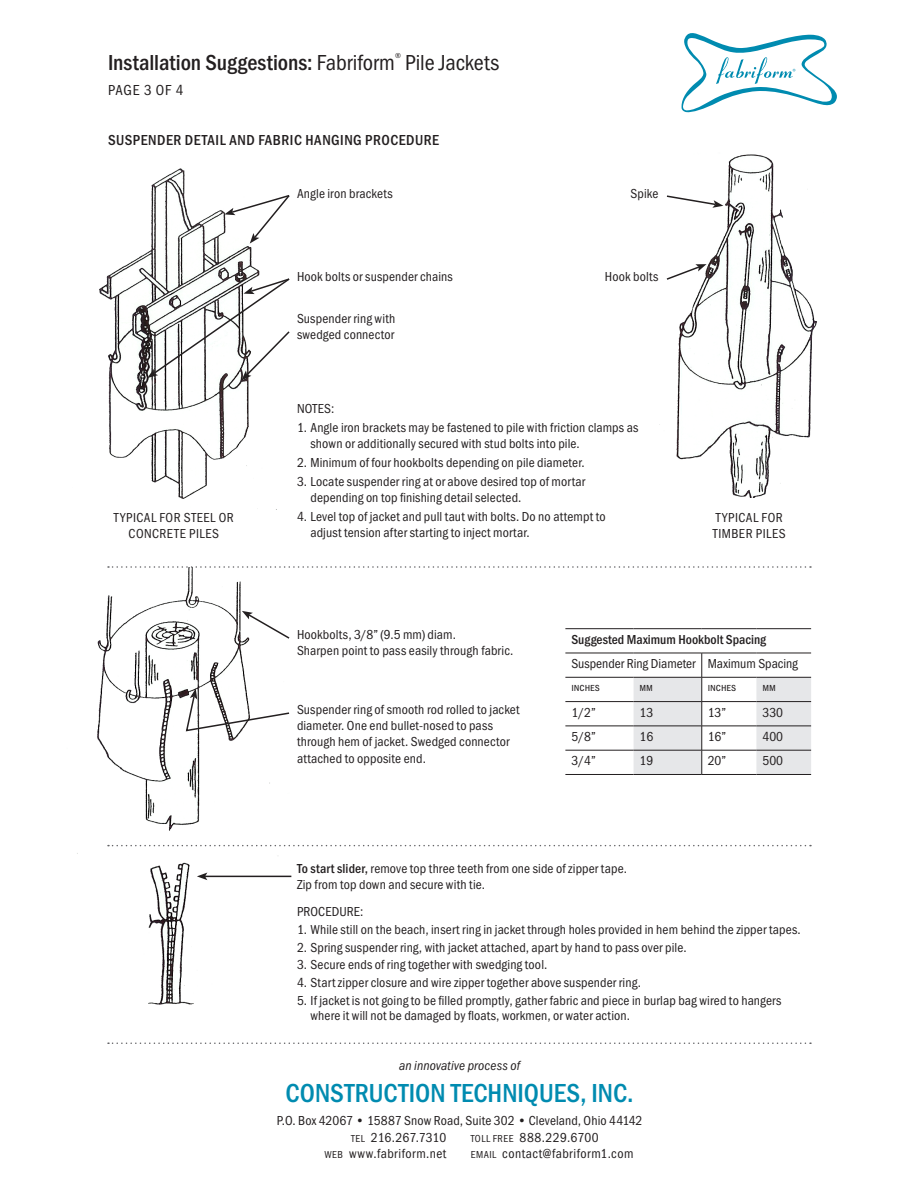
<style>
.page{position:relative;width:918px;height:1188px;background:#fff}
.page>*{position:absolute;margin:0;border:0;box-sizing:border-box;transform-origin:0 0}
.t1{font:500 27px "Franklin Gothic URW Cond";color:#008bb0}
.t2{font:500 22.5px "Franklin Gothic URW Cond";letter-spacing:-.005em;color:#231f20}
.t3{font:22.5px "Franklin Gothic URW Cond";letter-spacing:-.005em;color:#231f20}
.t4{font:500 15px "Franklin Gothic URW Cond";letter-spacing:.035em;color:#231f20}
.t5{font:15px "Franklin Gothic URW Cond";letter-spacing:.05em;color:#231f20}
.t6{font:13.5px/16.2px "Franklin Gothic URW Cond";letter-spacing:.01em;color:#231f20}
.t7{font:13.5px/16.2px "Franklin Gothic URW Cond";letter-spacing:.035em;color:#231f20;text-align:center}
.t8{font:500 13.5px "Franklin Gothic URW Cond";color:#231f20}
.t9{font:13.5px "Franklin Gothic URW Con Boo Ita";letter-spacing:.01em;color:#231f20}
.t10{font:13.5px "Franklin Gothic URW Cond";letter-spacing:.03em;color:#231f20}
.t11{font:13.5px "Franklin Gothic URW Cond";letter-spacing:.045em;color:#231f20}
.t12{font:12px "Franklin Gothic URW Cond";color:#231f20}
.t13{font:7.5px "Franklin Gothic URW Cond";color:#231f20}
.s1{font-weight:400}
.s2{font-weight:500}
.s3{font-size:10.5px}
</style>
<div class="page">
<img style="left:99px;top:168px;width:178px;height:342px">
<img style="left:659px;top:154px;width:158px;height:343px">
<svg style="left:224px;top:194px;width:66px;height:50px"></svg>
<svg style="left:147px;top:277px;width:143px;height:104px"></svg>
<svg style="left:665px;top:264px;width:42px;height:17px"></svg>
<svg style="left:665px;top:194px;width:58px;height:14px"></svg>
<img style="left:77px;top:567px;width:213px;height:287px">
<hr style="left:565px;top:628px;width:69px;height:1px;background:#231f20">
<hr style="left:634px;top:628px;width:68px;height:1px;background:#231f20">
<hr style="left:702px;top:628px;width:54px;height:1px;background:#231f20">
<hr style="left:756px;top:628px;width:55px;height:1px;background:#231f20">
<hr style="left:565px;top:653px;width:69px;height:1px;background:#231f20">
<hr style="left:565px;top:677px;width:69px;height:1px;background:#231f20">
<hr style="left:565px;top:701px;width:69px;height:1px;background:#231f20">
<hr style="left:565px;top:726px;width:69px;height:1px;background:#231f20">
<hr style="left:565px;top:750px;width:69px;height:1px;background:#231f20">
<hr style="left:565px;top:774px;width:69px;height:1px;background:#231f20">
<hr style="left:634px;top:774px;width:68px;height:1px;background:#231f20">
<hr style="left:702px;top:774px;width:54px;height:1px;background:#231f20">
<hr style="left:756px;top:774px;width:55px;height:1px;background:#231f20">
<svg style="left:634px;top:653px;width:177px;height:121px"></svg>
<svg style="left:242px;top:611px;width:48px;height:29px"></svg>
<svg style="left:185px;top:688px;width:105px;height:44px"></svg>
<img style="left:138px;top:853px;width:75px;height:152px">
<hr style="left:205px;top:876px;width:86px;height:1px;background:#231f20">
<svg style="left:197px;top:873px;width:10px;height:7px"></svg>
<svg style="left:108px;top:566px;width:703px;height:2px"></svg>
<svg style="left:108px;top:845px;width:703px;height:1px"></svg>
<svg style="left:108px;top:1042px;width:703px;height:2px"></svg>
<svg style="left:681px;top:33px;width:156px;height:80px"></svg>
<p class="t2" style="left:108px;top:46px;width:288px">Installation Suggestions: <span class="s1">Fabriform</span></p>
<p class="t13" style="left:395px;top:50px;width:7px">®</p>
<p class="t3" style="left:405px;top:46px;width:95px">Pile Jackets</p>
<p class="t5" style="left:108px;top:79px;width:77px">PAGE 3 OF 4</p>
<p class="t4" style="left:108px;top:129px;width:333px">SUSPENDER DETAIL AND FABRIC HANGING PROCEDURE</p>
<p class="t6" style="left:297px;top:185px;width:97px">Angle iron brackets</p>
<p class="t6" style="left:297px;top:267px;width:157px">Hook bolts or suspender chains</p>
<p class="t6" style="left:297px;top:309px;width:100px">Suspender ring with swedged connector</p>
<p class="t6" style="left:631px;top:185px;width:29px">Spike</p>
<p class="t6" style="left:605px;top:267px;width:55px">Hook bolts</p>
<p class="t6" style="left:297px;top:399px;width:39px">NOTES:</p>
<p class="t6" style="left:310px;top:418px;width:329px;text-indent:-14px">1. Angle iron brackets may be fastened to pile with friction clamps as shown or additionally secured with stud bolts into pile.</p>
<p class="t6" style="left:297px;top:453px;width:289px">2. Minimum of four hookbolts depending on pile diameter.</p>
<p class="t6" style="left:310px;top:472px;width:276px;text-indent:-14px">3. Locate suspender ring at or above desired top of mortar depending on top finishing detail selected.</p>
<p class="t6" style="left:310px;top:507px;width:297px;text-indent:-14px">4. Level top of jacket and pull taut with bolts. Do no attempt to adjust tension after starting to inject mortar.</p>
<p class="t7" style="left:114px;top:509px;width:121px">TYPICAL FOR STEEL OR<br>CONCRETE PILES</p>
<p class="t7" style="left:713px;top:509px;width:74px;text-align:left">TYPICAL FOR<br>TIMBER PILES</p>
<p class="t6" style="left:297px;top:625px;width:218px">Hookbolts, 3/8” (9.5 mm) diam.<br>Sharpen point to pass easily through fabric.</p>
<p class="t6" style="left:297px;top:701px;width:224px">Suspender ring of smooth rod rolled to jacket diameter. One end bullet-nosed to pass through hem of jacket. Swedged connector attached to opposite end.</p>
<p class="t8" style="left:571px;top:629px;width:196px">Suggested Maximum Hookbolt Spacing</p>
<p class="t6" style="left:571px;top:654px;width:126px">Suspender Ring Diameter</p>
<p class="t6" style="left:708px;top:654px;width:92px">Maximum Spacing</p>
<p class="t12" style="left:571px;top:679px;width:30px">inches</p>
<p class="t12" style="left:640px;top:679px;width:15px">mm</p>
<p class="t12" style="left:708px;top:679px;width:30px">inches</p>
<p class="t12" style="left:762px;top:679px;width:15px">mm</p>
<p class="t6" style="left:571px;top:703px;width:26px">1/2”</p>
<p class="t6" style="left:640px;top:703px;width:15px">13</p>
<p class="t6" style="left:708px;top:703px;width:20px">13”</p>
<p class="t6" style="left:762px;top:703px;width:22px">330</p>
<p class="t6" style="left:571px;top:727px;width:26px">5/8”</p>
<p class="t6" style="left:640px;top:727px;width:15px">16</p>
<p class="t6" style="left:708px;top:727px;width:20px">16”</p>
<p class="t6" style="left:762px;top:727px;width:22px">400</p>
<p class="t6" style="left:571px;top:752px;width:26px">3/4”</p>
<p class="t6" style="left:640px;top:752px;width:15px">19</p>
<p class="t6" style="left:708px;top:752px;width:20px">20”</p>
<p class="t6" style="left:762px;top:752px;width:22px">500</p>
<p class="t6" style="left:297px;top:860px;width:331px"><span class="s2">To start slider,</span> remove top three teeth from one side of zipper tape.<br>Zip from top down and secure with tie.</p>
<p class="t6" style="left:297px;top:903px;width:68px">PROCEDURE:</p>
<p class="t6" style="left:297px;top:920px;width:505px">1. While still on the beach, insert ring in jacket through holes provided in hem behind the zipper tapes.</p>
<p class="t6" style="left:297px;top:938px;width:391px">2. Spring suspender ring, with jacket attached, apart by hand to pass over pile.</p>
<p class="t6" style="left:297px;top:956px;width:252px">3. Secure ends of ring together with swedging tool.</p>
<p class="t6" style="left:297px;top:973px;width:345px">4. Start zipper closure and wire zipper together above suspender ring.</p>
<p class="t6" style="left:310px;top:992px;width:472px;line-height:15px;text-indent:-14px">5. If jacket is not going to be filled promptly, gather fabric and piece in burlap bag wired to hangers where it will not be damaged by floats, workmen, or water action.</p>
<p class="t9" style="left:399px;top:1058px;width:122px">an innovative process of</p>
<p class="t1" style="left:286px;top:1074px;width:350px">CONSTRUCTION TECHNIQUES, INC.</p>
<p class="t6" style="left:277px;top:1112px;width:367px">P.O. Box 42067 • 15887 Snow Road, Suite 302 • Cleveland, Ohio 44142</p>
<p class="t6" style="left:351px;top:1128px;width:97px"><span class="s3">TEL</span> 216.267.7310</p>
<p class="t10" style="left:471px;top:1128px;width:130px"><span class="s3">TOLL FREE</span> 888.229.6700</p>
<p class="t11" style="left:324px;top:1144px;width:124px"><span class="s3">WEB</span> www.fabriform.net</p>
<p class="t7" style="left:471px;top:1145px;width:164px"><span class="s3">EMAIL</span> contact@fabriform1.com</p>
</div>
